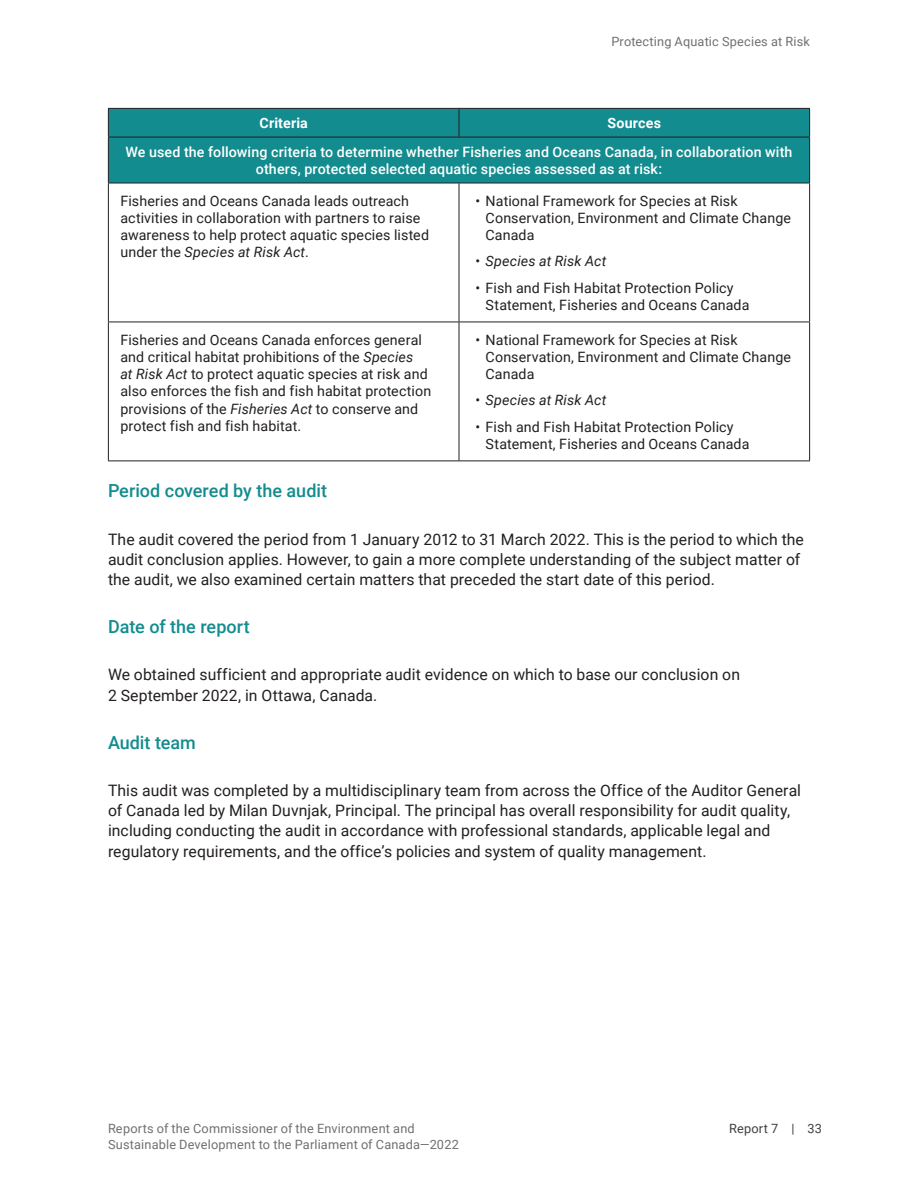
<style>
.page{position:relative;width:918px;height:1188px;background:#fff}
.page>*{position:absolute;margin:0;border:0;box-sizing:border-box;transform-origin:0 0}
.About_the_Audit_Head{font:500 18px "Roboto";color:#138c8f}
.About_the_Audit_Para{font:15.75px/20.2px "Roboto";letter-spacing:.005em;color:#231f20}
.Table_Text{font:14.25px/17.2px "Roboto";letter-spacing:.01em;color:#231f20}
.Table_bullet{font:14.25px/17.2px "Roboto";letter-spacing:.01em;color:#231f20}
.Table_Heading_2{font:500 14.25px/17.2px "Roboto";letter-spacing:.01em;color:#fff;text-align:center}
.Table_bullet-2{font:italic 14.25px "Roboto";letter-spacing:.01em;color:#231f20}
.Table_Heading{font:700 14.25px "Roboto";letter-spacing:.01em;color:#fff}
.t1{font:12.75px/15.8px "Roboto";letter-spacing:.015em;color:#707071}
.t2{font:12.75px "Roboto";letter-spacing:.015em;color:#413f41}
.s1{font-style:italic}
.s2{font-style:normal}
</style>
<div class="page">
<div style="left:109px;top:109px;width:700px;height:74px;background:#138c8f"></div>
<hr style="left:108px;top:137px;width:1px;height:46px;background:#231f20">
<hr style="left:809px;top:137px;width:1px;height:46px;background:#231f20">
<hr style="left:108px;top:183px;width:351px;height:1px;background:#231f20">
<hr style="left:459px;top:183px;width:351px;height:1px;background:#231f20">
<hr style="left:108px;top:108px;width:351px;height:1px;background:#231f20">
<svg style="left:108px;top:109px;width:1px;height:28px"></svg>
<hr style="left:459px;top:108px;width:351px;height:1px;background:#231f20">
<svg style="left:459px;top:109px;width:1px;height:28px"></svg>
<svg style="left:809px;top:109px;width:1px;height:28px"></svg>
<hr style="left:108px;top:137px;width:351px;height:1px;background:#231f20">
<hr style="left:459px;top:137px;width:351px;height:1px;background:#231f20">
<hr style="left:108px;top:183px;width:1px;height:139px;background:#231f20">
<hr style="left:809px;top:183px;width:1px;height:139px;background:#231f20">
<hr style="left:108px;top:322px;width:351px;height:1px;background:#231f20">
<hr style="left:108px;top:322px;width:1px;height:138px;background:#231f20">
<hr style="left:459px;top:322px;width:351px;height:1px;background:#231f20">
<hr style="left:809px;top:322px;width:1px;height:138px;background:#231f20">
<hr style="left:108px;top:460px;width:351px;height:1px;background:#231f20">
<hr style="left:459px;top:460px;width:351px;height:1px;background:#231f20">
<hr style="left:459px;top:183px;width:1px;height:139px;background:#231f20">
<hr style="left:459px;top:322px;width:1px;height:138px;background:#231f20">
<p class="t1" style="left:611px;top:33px;width:200px">Protecting Aquatic Species at Risk</p>
<p class="Table_Heading" style="left:260px;top:113px;width:50px">Criteria</p>
<p class="Table_Heading" style="left:608px;top:113px;width:55px">Sources</p>
<p class="Table_Heading_2" style="left:125px;top:143px;width:668px">We used the following criteria to determine whether Fisheries and Oceans Canada, in collaboration with others, protected selected aquatic species assessed as at risk:</p>
<p class="Table_Text" style="left:120px;top:191px;width:310px">Fisheries and Oceans Canada leads outreach activities in collaboration with partners to raise awareness to help protect aquatic species listed under the <span class="s1">Species at Risk Act</span>.</p>
<p class="Table_bullet" style="left:486px;top:191px;width:307px;text-indent:-10px">• National Framework for Species at Risk<br>Conservation, Environment and Climate Change<br>Canada</p>
<p class="Table_bullet-2" style="left:476px;top:251px;width:132px"><span class="s2">•</span> Species at Risk Act</p>
<p class="Table_bullet" style="left:486px;top:278px;width:265px;text-indent:-10px">• Fish and Fish Habitat Protection Policy<br>Statement, Fisheries and Oceans Canada</p>
<p class="Table_Text" style="left:120px;top:330px;width:312px">Fisheries and Oceans Canada enforces general and critical habitat prohibitions of the <span class="s1">Species<br>at Risk Act</span> to protect aquatic species at risk and also enforces the fish and fish habitat protection provisions of the <span class="s1">Fisheries Act</span> to conserve and protect fish and fish habitat.</p>
<p class="Table_bullet" style="left:486px;top:330px;width:307px;text-indent:-10px">• National Framework for Species at Risk<br>Conservation, Environment and Climate Change<br>Canada</p>
<p class="Table_bullet-2" style="left:476px;top:390px;width:132px"><span class="s2">•</span> Species at Risk Act</p>
<p class="Table_bullet" style="left:486px;top:417px;width:265px;text-indent:-10px">• Fish and Fish Habitat Protection Policy<br>Statement, Fisheries and Oceans Canada</p>
<h2 class="About_the_Audit_Head" style="left:108px;top:478px;width:221px">Period covered by the audit</h2>
<p class="About_the_Audit_Para" style="left:108px;top:528px;width:697px">The audit covered the period from 1 January 2012 to 31 March 2022. This is the period to which the audit conclusion applies. However, to gain a more complete understanding of the subject matter of the audit, we also examined certain matters that preceded the start date of this period.</p>
<h2 class="About_the_Audit_Head" style="left:108px;top:614px;width:143px">Date of the report</h2>
<p class="About_the_Audit_Para" style="left:108px;top:664px;width:634px">We obtained sufficient and appropriate audit evidence on which to base our conclusion on<br>2 September 2022, in Ottawa, Canada.</p>
<h2 class="About_the_Audit_Head" style="left:108px;top:729px;width:89px">Audit team</h2>
<p class="About_the_Audit_Para" style="left:108px;top:779px;width:695px">This audit was completed by a multidisciplinary team from across the Office of the Auditor General of Canada led by Milan Duvnjak, Principal. The principal has overall responsibility for audit quality, including conducting the audit in accordance with professional standards, applicable legal and regulatory requirements, and the office’s policies and system of quality management.</p>
<p class="t1" style="left:108px;top:1120px;width:353px">Reports of the Commissioner of the Environment and<br>Sustainable Development to the Parliament of Canada—2022</p>
<p class="t2" style="left:729px;top:1120px;width:94px">Report 7 | 33</p>
</div>
